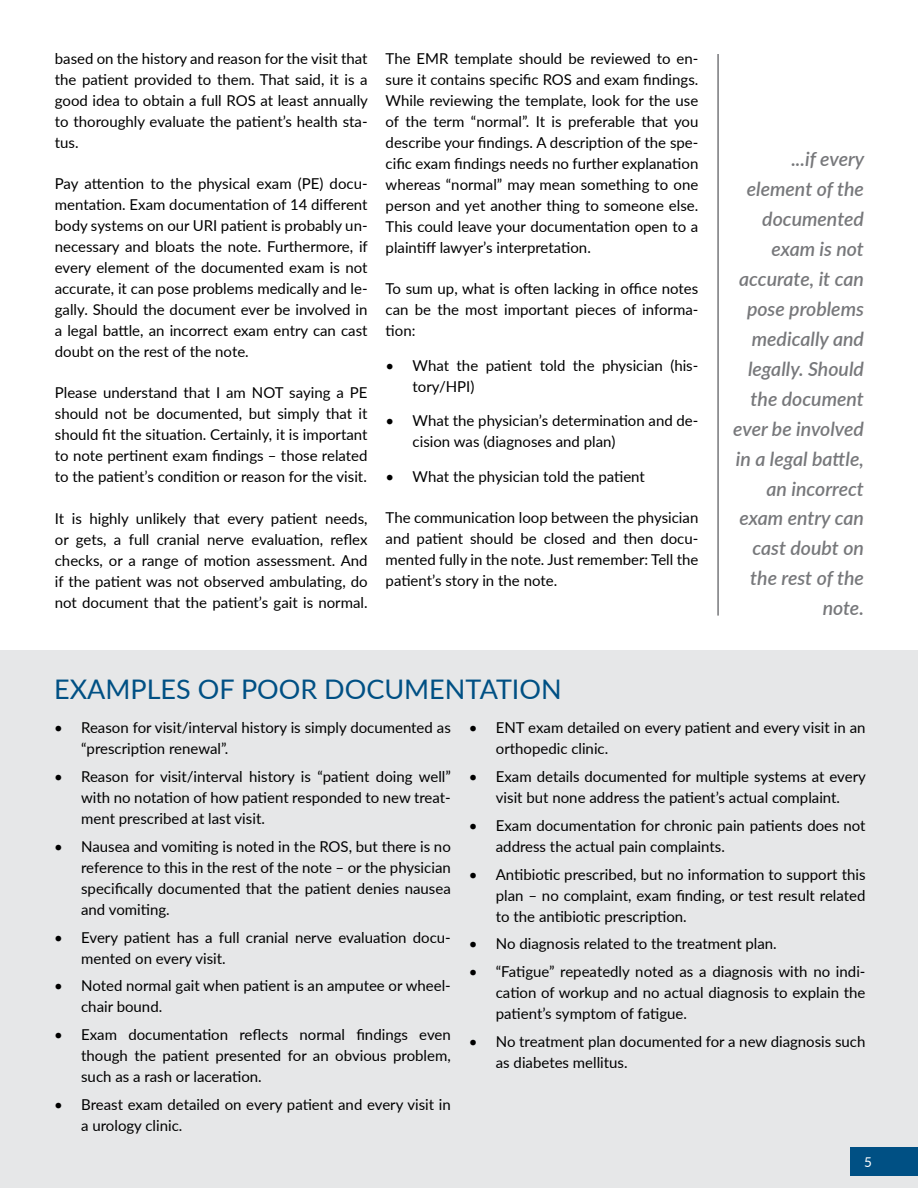
<style>
.page{position:relative;width:918px;height:1188px;background:#fff}
.page>*{position:absolute;margin:0;border:0;box-sizing:border-box;transform-origin:0 0}
.t1{font:27px "Lato";color:#005084}
.t2{font:italic 600 19.5px/30px "Lato";color:#77787b;text-align:right}
.t3{font:15px/21px "Lato";color:#000;text-align:justify}
.t4{font:13.5px "Lato";color:#fff}
</style>
<div class="page">
<div style="left:0;top:650px;width:918px;height:538px;background:#e6e7e8"></div>
<div style="left:850px;top:1148px;width:68px;height:28px;background:#005084"></div>
<hr style="left:717px;top:54px;width:2px;height:562px;background:#77787b">
<p class="t3" style="left:55px;top:47px;width:315px">based on the history and reason for the visit that the patient provided to them. That said, it is a good idea to obtain a full ROS at least annually to thoroughly evaluate the patient’s health sta&shy;tus.</p>
<p class="t3" style="left:55px;top:173px;width:315px">Pay attention to the physical exam (PE) docu&shy;mentation. Exam documentation of 14 different body systems on our URI patient is probably un&shy;necessary and bloats the note. Furthermore, if every element of the documented exam is not accurate, it can pose problems medically and le&shy;gally. Should the document ever be involved in a legal battle, an incorrect exam entry can cast doubt on the rest of the note.</p>
<p class="t3" style="left:55px;top:382px;width:314px">Please understand that I am NOT saying a PE should not be documented, but simply that it should fit the situation. Certainly, it is important to note pertinent exam findings – those related to the patient’s condition or reason for the visit.</p>
<p class="t3" style="left:55px;top:507px;width:314px">It is highly unlikely that every patient needs, or gets, a full cranial nerve evaluation, reflex checks, or a range of motion assessment. And if the patient was not observed ambulating, do not document that the patient’s gait is normal.</p>
<p class="t3" style="left:386px;top:47px;width:314px">The EMR template should be reviewed to en&shy;sure it contains specific ROS and exam findings.<br>While reviewing the template, look for the use of the term “normal”. It is preferable that you describe your findings. A description of the spe&shy;cific exam findings needs no further explanation whereas “normal” may mean something to one person and yet another thing to someone else.<br>This could leave your documentation open to a plaintiff lawyer’s interpretation.</p>
<p class="t3" style="left:386px;top:278px;width:314px">To sum up, what is often lacking in office notes can be the most important pieces of informa&shy;tion:</p>
<p class="t3" style="left:413px;top:354px;width:287px;text-indent:-27px">• What the patient told the physician (his&shy;tory/HPI)</p>
<p class="t3" style="left:413px;top:410px;width:287px;text-indent:-27px">• What the physician’s determination and de&shy;cision was (diagnoses and plan)</p>
<p class="t3" style="left:386px;top:465px;width:261px">• What the physician told the patient</p>
<p class="t3" style="left:386px;top:506px;width:314px">The communication loop between the physician and patient should be closed and then docu&shy;mented fully in the note. Just remember: Tell the patient’s story in the note.</p>
<h2 class="t2" style="left:733px;top:143px;width:133px">...if every element of the documented exam is not accurate, it can pose problems medically and legally. Should the document ever be involved in a legal battle, an incorrect exam entry can cast doubt on the rest of the note.</h2>
<h1 class="t1" style="left:54px;top:670px;width:509px">EXAMPLES OF POOR DOCUMENTATION</h1>
<p class="t3" style="left:81px;top:717px;width:371px;text-indent:-27px">• Reason for visit/interval history is simply documented as “prescription renewal”.</p>
<p class="t3" style="left:81px;top:766px;width:371px;text-indent:-27px">• Reason for visit/interval history is “patient doing well” with no notation of how patient responded to new treat&shy;ment prescribed at last visit.</p>
<p class="t3" style="left:81px;top:835px;width:371px;text-indent:-27px">• Nausea and vomiting is noted in the ROS, but there is no reference to this in the rest of the note – or the physician specifically documented that the patient denies nausea and vomiting.</p>
<p class="t3" style="left:81px;top:926px;width:371px;text-indent:-27px">• Every patient has a full cranial nerve evaluation docu&shy;mented on every visit.</p>
<p class="t3" style="left:81px;top:975px;width:371px;text-indent:-27px">• Noted normal gait when patient is an amputee or wheel&shy;chair bound.</p>
<p class="t3" style="left:81px;top:1024px;width:371px;text-indent:-27px">• Exam documentation reflects normal findings even though the patient presented for an obvious problem, such as a rash or laceration.</p>
<p class="t3" style="left:81px;top:1093px;width:371px;text-indent:-27px">• Breast exam detailed on every patient and every visit in a urology clinic.</p>
<p class="t3" style="left:496px;top:717px;width:371px;text-indent:-27px">• ENT exam detailed on every patient and every visit in an orthopedic clinic.</p>
<p class="t3" style="left:469px;top:766px;width:399px;text-align:center">• Exam details documented for multiple systems at every visit but none address the patient’s actual complaint.</p>
<p class="t3" style="left:496px;top:814px;width:371px;text-indent:-27px">• Exam documentation for chronic pain patients does not address the actual pain complaints.</p>
<p class="t3" style="left:496px;top:863px;width:371px;text-indent:-27px">• Antibiotic prescribed, but no information to support this plan – no complaint, exam finding, or test result related to the antibiotic prescription.</p>
<p class="t3" style="left:469px;top:933px;width:310px">• No diagnosis related to the treatment plan.</p>
<p class="t3" style="left:496px;top:961px;width:371px;text-indent:-27px">• “Fatigue” repeatedly noted as a diagnosis with no indi&shy;cation of workup and no actual diagnosis to explain the patient’s symptom of fatigue.</p>
<p class="t3" style="left:496px;top:1030px;width:371px;text-indent:-27px">• No treatment plan documented for a new diagnosis such as diabetes mellitus.</p>
<p class="t4" style="left:864px;top:1153px;width:9px">5</p>
</div>
